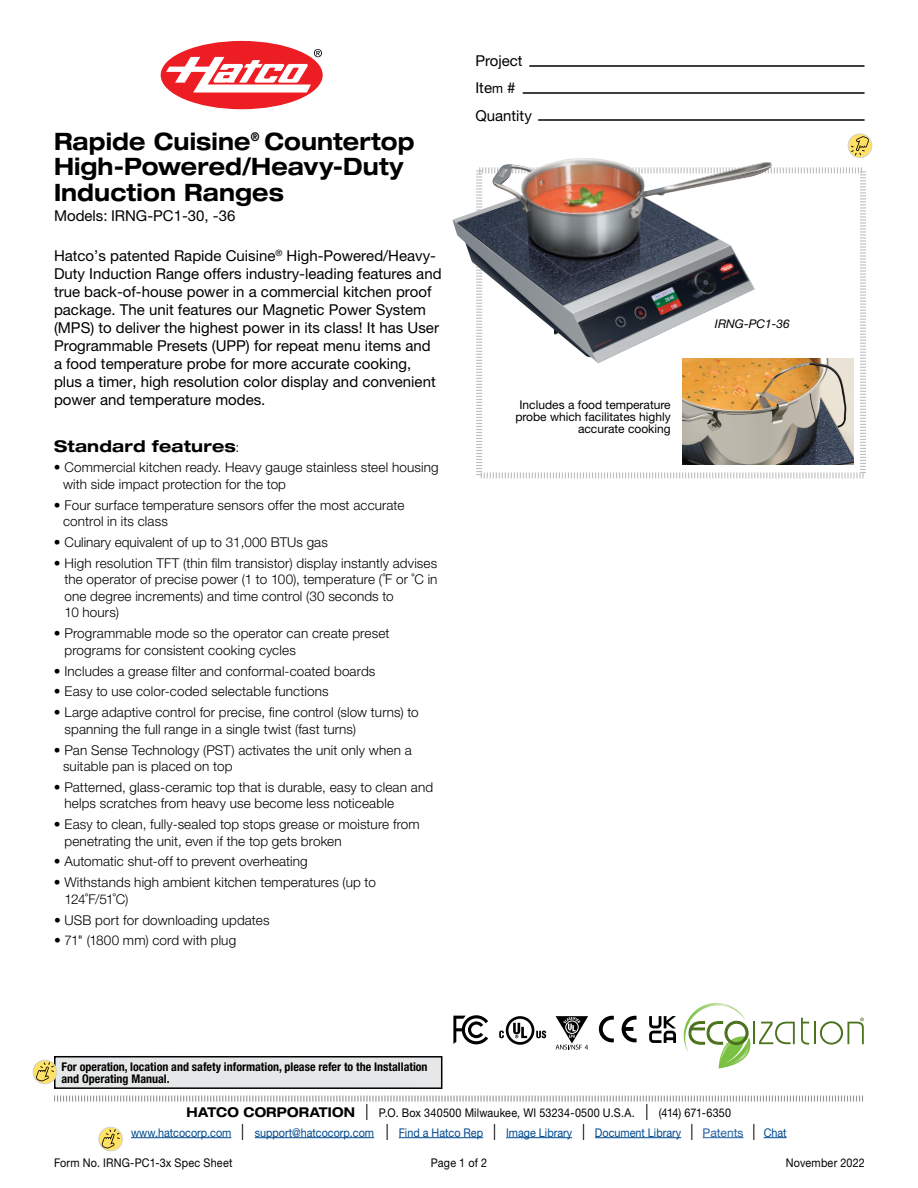
<style>
.page{position:relative;width:918px;height:1188px;background:#fff}
.page>*{position:absolute;margin:0;border:0;box-sizing:border-box;transform-origin:0 0}
.t1{font:700 expanded 24px/25.5px "Helvetica Neue LT Std";letter-spacing:.005em;color:#000;scale:.9 1}
.t2{font:700 expanded 16.2px "Helvetica Neue LT Std";letter-spacing:.015em;color:#000}
.t3{font:15px/18px "Helvetica Neue LT Std";color:#000}
.t4{font:300 13.5px/16.5px "Helvetica Neue LT Std";letter-spacing:.01em;color:#000}
.t5{font:12px/19.5px "Helvetica Neue LT Std";color:#004a8f;text-align:center;scale:.9 1}
.t6{font:700 condensed 12px/12px "Helvetica Neue LT Std";color:#000}
.t7{font:12px/12px "Helvetica Neue LT Std";color:#000;text-align:right}
.t8{font:12px "Helvetica Neue LT Std";letter-spacing:.02em;color:#000;scale:.9 1}
.t9{font:italic 12px "Helvetica Neue LT Std";color:#000}
.t10{font:12px "Helvetica Neue LT Std";color:#000;scale:.9 1}
.s1{font-weight:300;font-stretch:normal;font-size:13.5px}
.s2{font-size:13.5px}
.s3{font-weight:700;font-stretch:expanded;font-size:13.5px;color:#000}
.s4{font-stretch:condensed;font-size:22.5px;color:#000}
.s5{color:#000}
.s6{color:#215e9e}
</style>
<div class="page">
<svg style="left:161px;top:41px;width:162px;height:68px"></svg>
<hr style="left:529px;top:65px;width:336px;height:2px;background:#000">
<hr style="left:523px;top:92px;width:342px;height:2px;background:#000">
<hr style="left:538px;top:119px;width:327px;height:2px;background:#000">
<svg style="left:54px;top:1095px;width:809px;height:7px"></svg>
<div style="left:55px;top:1057px;width:387px;height:31px;background:#e6e7e8"></div>
<div style="left:54px;top:1056px;width:388px;height:33px;border:2px solid #000"></div>
<svg style="left:33px;top:1060px;width:24px;height:24px"></svg>
<div style="left:33px;top:1060px;width:24px;height:24px;border:1px solid #d1d3d4;border-radius:50%"></div>
<svg style="left:36px;top:1062px;width:18px;height:20px"></svg>
<svg style="left:848px;top:134px;width:24px;height:24px"></svg>
<div style="left:848px;top:134px;width:24px;height:24px;border:1px solid #d1d3d4;border-radius:50%"></div>
<svg style="left:851px;top:136px;width:18px;height:20px"></svg>
<hr style="left:131px;top:1137px;width:100px;height:1px;background:#004a8f">
<hr style="left:255px;top:1137px;width:119px;height:1px;background:#004a8f">
<hr style="left:399px;top:1137px;width:84px;height:1px;background:#004a8f">
<hr style="left:506px;top:1137px;width:66px;height:1px;background:#004a8f">
<hr style="left:595px;top:1137px;width:86px;height:1px;background:#004a8f">
<hr style="left:703px;top:1137px;width:41px;height:1px;background:#215e9e">
<svg style="left:764px;top:1137px;width:23px;height:1px"></svg>
<div style="left:99px;top:1127px;width:23px;height:24px;border:1px solid #d1d3d4;border-radius:50%"></div>
<svg style="left:101px;top:1129px;width:19px;height:20px"></svg>
<svg style="left:476px;top:167px;width:390px;height:312px"></svg>
<svg style="left:599px;top:1016px;width:15px;height:26px"></svg>
<svg style="left:622px;top:1016px;width:15px;height:26px"></svg>
<svg style="left:556px;top:1016px;width:32px;height:34px"></svg>
<svg style="left:499px;top:1016px;width:47px;height:29px"></svg>
<svg style="left:453px;top:1015px;width:35px;height:29px"></svg>
<svg style="left:649px;top:1016px;width:27px;height:27px"></svg>
<img style="left:452px;top:158px;width:320px;height:206px">
<svg style="left:801px;top:1018px;width:8px;height:27px"></svg>
<hr style="left:814px;top:1022px;width:2px;height:22px;background:#4b711d">
<svg style="left:683px;top:1003px;width:112px;height:66px"></svg>
<svg style="left:820px;top:1018px;width:44px;height:27px"></svg>
<img style="left:683px;top:359px;width:170px;height:105px">
<h1 class="t1" style="left:54px;top:128px;width:402px">Rapide Cuisine<sup>®</sup> Countertop<br>High-Powered/Heavy-Duty<br>Induction Ranges</h1>
<p class="t3" style="left:54px;top:206px;width:183px">Models: IRNG-PC1-30, -36</p>
<p class="t3" style="left:54px;top:247px;width:389px">Hatco’s patented Rapide Cuisine<sup>®</sup> High-Powered/Heavy-Duty Induction Range offers industry-leading features and true back-of-house power in a commercial kitchen proof package. The unit features our Magnetic Power System (MPS) to deliver the highest power in its class! It has User Programmable Presets (UPP) for repeat menu items and a food temperature probe for more accurate cooking, plus a timer, high resolution color display and convenient power and temperature modes.</p>
<p class="t2" style="left:54px;top:436px;width:187px">Standard features<span class="s1">:</span></p>
<p class="t4" style="left:63px;top:459px;width:377px;text-indent:-9px">• Commercial kitchen ready. Heavy gauge stainless steel housing with side impact protection for the top</p>
<p class="t4" style="left:63px;top:496px;width:343px;text-indent:-9px">• Four surface temperature sensors offer the most accurate control in its class</p>
<p class="t4" style="left:54px;top:534px;width:275px">• Culinary equivalent of up to 31,000 BTUs gas</p>
<p class="t4" style="left:65px;top:555px;width:375px;text-indent:-11px">• High resolution TFT (thin film transistor) display instantly advises the operator of precise power (1 to 100), temperature (˚F or ˚C in one degree increments) and time control (30 seconds to<br>10 hours)</p>
<p class="t4" style="left:65px;top:625px;width:326px;text-indent:-11px">• Programmable mode so the operator can create preset programs for consistent cooking cycles</p>
<p class="t4" style="left:54px;top:662px;width:323px">• Includes a grease filter and conformal-coated boards</p>
<p class="t4" style="left:54px;top:683px;width:276px">• Easy to use color-coded selectable functions</p>
<p class="t4" style="left:65px;top:704px;width:356px;text-indent:-11px">• Large adaptive control for precise, fine control (slow turns) to spanning the full range in a single twist (fast turns)</p>
<p class="t4" style="left:63px;top:741px;width:350px;text-indent:-9px">• Pan Sense Technology (PST) activates the unit only when a suitable pan is placed on top</p>
<p class="t4" style="left:65px;top:778px;width:370px;text-indent:-11px">• Patterned, glass-ceramic top that is durable, easy to clean and helps scratches from heavy use become less noticeable</p>
<p class="t4" style="left:65px;top:816px;width:357px;text-indent:-11px">• Easy to clean, fully-sealed top stops grease or moisture from penetrating the unit, even if the top gets broken</p>
<p class="t4" style="left:54px;top:853px;width:255px">• Automatic shut-off to prevent overheating</p>
<p class="t4" style="left:65px;top:874px;width:313px;text-indent:-11px">• Withstands high ambient kitchen temperatures (up to<br>124˚F/51˚C)</p>
<p class="t4" style="left:54px;top:911px;width:217px">• USB port for downloading updates</p>
<p class="t4" style="left:54px;top:932px;width:184px">• 71" (1800 mm) cord with plug</p>
<p class="t3" style="left:475px;top:47px;width:49px;line-height:27px">Project<br>Ite<span class="s2">m</span> #</p>
<p class="t3" style="left:475px;top:107px;width:58px">Quantity</p>
<p class="t7" style="left:515px;top:399px;width:157px">Includes a food temperature probe which facilitates highly accurate cooking</p>
<p class="t9" style="left:715px;top:317px;width:76px">IRNG-PC1-36</p>
<p class="t6" style="left:62px;top:1060px;width:368px">For operation, location and safety information, please refer to the Installation and Operating Manual.</p>
<p class="t5" style="left:131px;top:1103px;width:730px"><span class="s3">HATCO CORPORATION</span> <span class="s4">l</span> <span class="s5">P.O. Box 340500 Milwaukee, WI 53234-0500 U.S.A.</span> <span class="s4">l</span> <span class="s5">(414) 671-6350<br></span>www.hatcocorp.com <span class="s4">l</span> support@hatcocorp.com <span class="s4">l</span> Find a Hatco Rep <span class="s4">l</span> Image Library <span class="s4">l</span> Document Library <span class="s4">l</span> <span class="s6">Patents</span> <span class="s4">l</span> Chat</p>
<p class="t8" style="left:54px;top:1156px;width:200px">Form No. IRNG-PC1-3x Spec Sheet</p>
<p class="t10" style="left:431px;top:1156px;width:64px">Page 1 of 2</p>
<p class="t8" style="left:786px;top:1156px;width:89px">November 2022</p>
</div>
